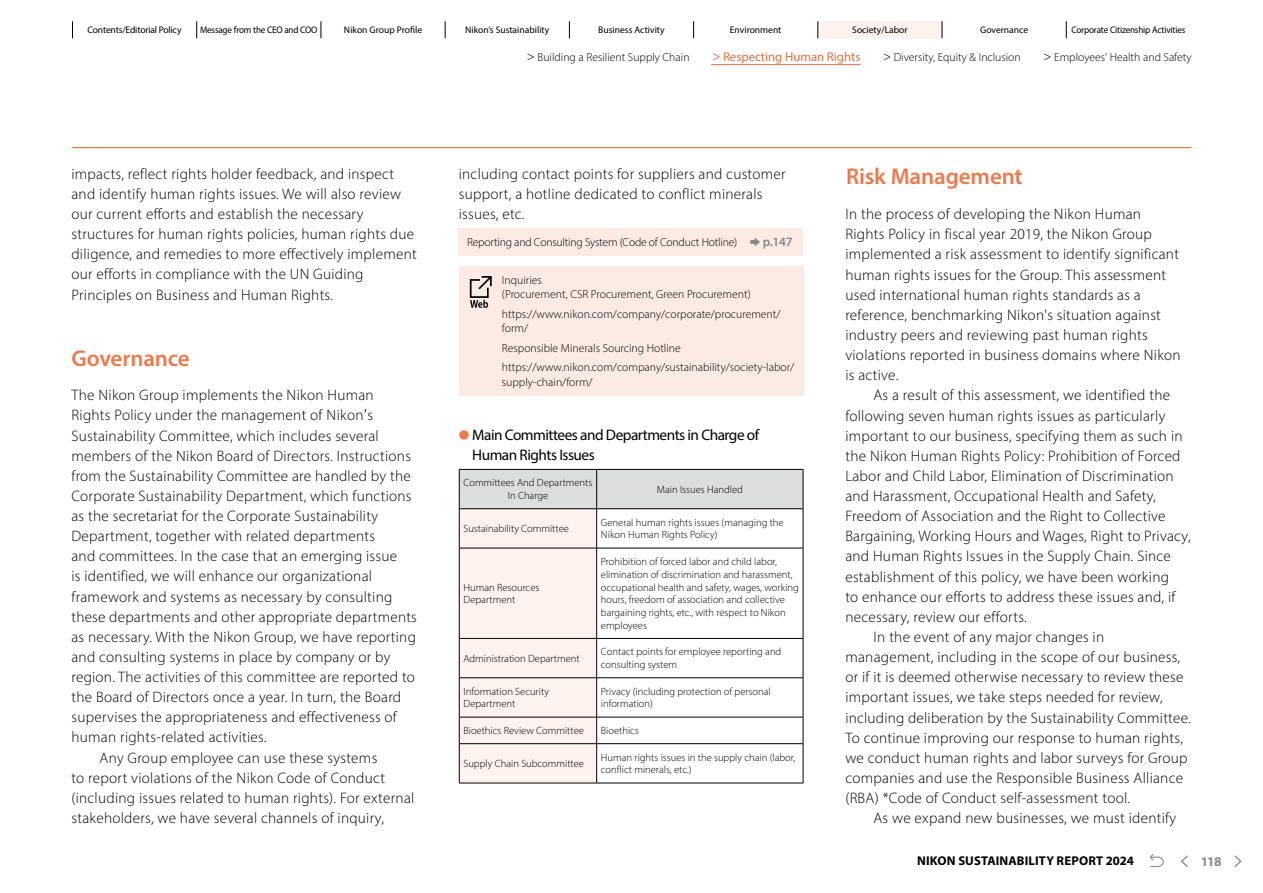
<style>
.page{position:relative;width:1263px;height:893px;background:#fff}
.page>*{position:absolute;margin:0;border:0;box-sizing:border-box;transform-origin:0 0}
.t1{font:600 22.95px "Myriad Pro";letter-spacing:-.005em;color:#eb7a4d}
.t2{font:15.3px "Myriad Pro";letter-spacing:-.035em;color:#000}
.t3{font:300 15.15px/20.1px "Myriad Pro";letter-spacing:.02em;color:#000}
.t4{font:700 13.35px "Myriad Pro";color:#898989}
.t5{font:700 12.75px "Myriad Pro";letter-spacing:.01em;color:#000}
.t6{font:12.75px "Myriad Pro";color:#d97245}
.t7{font:300 11.7px/14.9px "Myriad Pro";color:#000}
.t8{font:300 11.7px "Myriad Pro";letter-spacing:-.02em;color:#000}
.t9{font:10.65px "PUD Shin Go Pr 6 N";color:#eb7a4d}
.t10{font:10.65px "PUD Shin Go Pr 6 N";color:#d97245}
.t11{font:300 10.5px/12.8px "Myriad Pro";color:#000}
.t12{font:9.6px "Myriad Pro";letter-spacing:-.01em;color:#000}
.t13{font:9.6px "Myriad Pro";letter-spacing:-.01em;color:#000;scale:.95 1}
.s1{font-family:"PUD Shin Go Pr 6 N";font-size:10.65px}
.s2{font-family:"PUD Shin Go Pr 6 N";font-size:13.8px}
.s3{font-family:"PUD Shin Go Pr 6 N De";font-weight:700;font-size:10.65px;color:#898989}
.s4{font-weight:600;font-size:12.75px;color:#898989}
</style>
<div class="page">
<div style="left:818px;top:21px;width:124px;height:17px;background:#fdf2ed"></div>
<hr style="left:72px;top:147px;width:1119px;height:1px;background:#eb7a4d">
<div style="left:459px;top:228px;width:344px;height:27px;background:#fcebe4"></div>
<div style="left:459px;top:266px;width:345px;height:129px;background:#fcebe4"></div>
<svg style="left:469px;top:276px;width:23px;height:32px"></svg>
<svg style="left:459px;top:469px;width:345px;height:314px"></svg>
<hr style="left:459px;top:743px;width:138px;height:1px;background:#000">
<hr style="left:459px;top:744px;width:1px;height:39px;background:#000">
<hr style="left:597px;top:743px;width:206px;height:1px;background:#000">
<hr style="left:596px;top:744px;width:1px;height:39px;background:#000">
<hr style="left:803px;top:744px;width:1px;height:39px;background:#000">
<hr style="left:459px;top:783px;width:138px;height:1px;background:#000">
<hr style="left:597px;top:783px;width:206px;height:1px;background:#000">
<hr style="left:711px;top:64px;width:149px;height:1px;background:#d97245">
<svg style="left:72px;top:21px;width:1px;height:17px"></svg>
<svg style="left:196px;top:21px;width:1px;height:17px"></svg>
<svg style="left:693px;top:21px;width:1px;height:17px"></svg>
<svg style="left:445px;top:21px;width:1px;height:17px"></svg>
<svg style="left:942px;top:21px;width:1px;height:17px"></svg>
<svg style="left:321px;top:21px;width:1px;height:17px"></svg>
<svg style="left:817px;top:21px;width:1px;height:17px"></svg>
<svg style="left:569px;top:21px;width:1px;height:17px"></svg>
<svg style="left:1066px;top:21px;width:1px;height:17px"></svg>
<svg style="left:1181px;top:855px;width:7px;height:12px"></svg>
<svg style="left:1234px;top:855px;width:8px;height:12px"></svg>
<svg style="left:1149px;top:854px;width:15px;height:13px"></svg>
<p class="t12" style="left:88px;top:24px;width:95px">Contents/Editorial Policy</p>
<p class="t13" style="left:200px;top:24px;width:125px">Message from the CEO and COO</p>
<p class="t12" style="left:344px;top:24px;width:80px">Nikon Group Profile</p>
<p class="t12" style="left:465px;top:24px;width:86px">Nikons’ Sustainability</p>
<p class="t12" style="left:598px;top:24px;width:68px">Business Activity</p>
<p class="t12" style="left:730px;top:24px;width:53px">Environment</p>
<p class="t12" style="left:852px;top:24px;width:57px">Society/Labor</p>
<p class="t12" style="left:980px;top:24px;width:50px">Governance</p>
<p class="t13" style="left:1071px;top:24px;width:121px">Corporate Citizenship Activities</p>
<p class="t7" style="left:525px;top:50px;width:166px"><span class="s1">＞</span>Building a Resilient Supply Chain</p>
<p class="t6" style="left:723px;top:49px;width:139px">Respecting Human Rights</p>
<p class="t10" style="left:711px;top:52px;width:12px">＞</p>
<p class="t7" style="left:882px;top:50px;width:140px"><span class="s1">＞</span>Diversity, Equity &amp; Inclusion</p>
<p class="t7" style="left:1042px;top:50px;width:151px"><span class="s1">＞</span>Employees' Health and Safety</p>
<p class="t3" style="left:71px;top:164px;width:347px">impacts, reflect rights holder feedback, and inspect and identify human rights issues. We will also review our current efforts and establish the necessary structures for human rights policies, human rights due diligence, and remedies to more effectively implement our efforts in compliance with the UN Guiding Principles on Business and Human Rights.</p>
<h1 class="t1" style="left:72px;top:343px;width:120px">Governance</h1>
<p class="t3" style="left:71px;top:385px;width:347px">The Nikon Group implements the Nikon Human<br>Rights Policy under the management of Nikon<span class="s2">ʼ</span>s Sustainability Committee, which includes several members of the Nikon Board of Directors. Instructions from the Sustainability Committee are handled by the Corporate Sustainability Department, which functions as the secretariat for the Corporate Sustainability Department, together with related departments<br>and committees In. the case that an emerging issue<br>is identified, we will enhance our organizational framework and systems as necessary by consulting these departments and other appropriate departments as necessary. With the Nikon Group, we have reporting and consulting systems in place by company or by region. The activities of this committee are reported to the Board of Directors once a year In. turn, the Board supervises the appropriateness and effectiveness of human rights-related activities.<br><span class="s2">　　</span>Any Group employee can use these systems<br>to report violations of the Nikon Code of Conduct (including issues related to human rights .) For external stakeholders, we have several channels of inquiry,</p>
<p class="t3" style="left:459px;top:164px;width:328px">including contact points for suppliers and customer support a, hotline dedicated to conflict minerals issues, etc.</p>
<h1 class="t1" style="left:846px;top:161px;width:178px">Risk Management</h1>
<p class="t3" style="left:845px;top:204px;width:347px">In the process of developing the Nikon Human<br>Rights Policy in fiscal year 2019, the Nikon Group implemented a risk assessment to identify significant human rights issues for the Group. This assessment used international human rights standards as a reference, benchmarking Nikon s' situation against industry peers and reviewing past human rights violations reported in business domains where Nikon is active.<br><span class="s2">　　</span>As a result of this assessment, we identified the following seven human rights issues as particularly important to our business, specifying them as such in the Nikon Human Rights Policy: Prohibition of Forced Labor and Child Labor, Elimination of Discrimination and Harassment, Occupational Health and Safety, Freedom of Association and the Right to Collective Bargaining, Working Hours and Wages, Right to Privacy, and Human Rights Issues in the Supply Chain. Since establishment of this policy, we have been working<br>to enhance our efforts to address these issues and if, necessary, review our efforts.<br><span class="s2">　　</span>In the event of any major changes in management, including in the scope of our business, or isitif deemed otherwise necessary to review these important issues, we take steps needed for review, including deliberation by the Sustainability Committee.<br>To continue improving our response to human rights, we conduct human rights and labor surveys for Group companies and use the Responsible Business Alliance (RBA) *Code of Conduct self-assessment tool.<br><span class="s2">　　</span>As we expand new businesses, we must identify</p>
<p class="t8" style="left:467px;top:235px;width:327px">Reporting and Consulting System (Code of Conduct Hotline) <span class="s3">➡</span> <span class="s4">p.147</span></p>
<p class="t7" style="left:502px;top:272px;width:250px">Inquiries<br>(Procurement, CSR Procurement, Green Procurement(</p>
<p class="t7" style="left:502px;top:306px;width:280px">https://www.nikon.com/company/corporate/procurement/ form/</p>
<p class="t7" style="left:502px;top:338px;width:294px;line-height:19.2px">Responsible Minerals Sourcing Hotline https://www.nikon.com/company/sustainability/society-labor/</p>
<p class="t7" style="left:502px;top:374px;width:92px">supply-chain/form/</p>
<p class="t2" style="left:472px;top:425px;width:288px">Main Committees and Departments in Charge of</p>
<p class="t9" style="left:459px;top:429px;width:12px">●</p>
<p class="t2" style="left:472px;top:445px;width:124px">Human Rights Issues</p>
<p class="t11" style="left:463px;top:476px;width:130px">Committees And Departments</p>
<p class="t11" style="left:657px;top:483px;width:88px">Main Issues Handled</p>
<p class="t11" style="left:508px;top:489px;width:42px">In Charge</p>
<p class="t11" style="left:601px;top:516px;width:184px">General human rights issues (managing the</p>
<p class="t11" style="left:463px;top:522px;width:107px">Sustainability Committee</p>
<p class="t11" style="left:601px;top:528px;width:118px">Nikon Human Rights Policy(</p>
<p class="t11" style="left:601px;top:555px;width:199px">Prohibition of forced labor and child labor, elimination of discrimination and harassment, occupational health and safety, wages, working hours, freedom of association and collective bargaining rights, etc., with respect to Nikon employees</p>
<p class="t11" style="left:601px;top:645px;width:182px">Contact points for employee reporting and</p>
<p class="t11" style="left:463px;top:580px;width:77px">Human Resources<br>Department</p>
<p class="t11" style="left:463px;top:652px;width:118px">Administration Department</p>
<p class="t11" style="left:601px;top:658px;width:78px">consulting system</p>
<p class="t11" style="left:463px;top:685px;width:87px">Information Security<br>Department</p>
<p class="t11" style="left:601px;top:685px;width:171px">Privacy (including protection of personal information(</p>
<p class="t11" style="left:601px;top:724px;width:39px">Bioethics</p>
<p class="t11" style="left:463px;top:724px;width:122px">Bioethics Review Committee</p>
<p class="t11" style="left:601px;top:751px;width:196px">Human rights issues in the supply chain (labor,</p>
<p class="t11" style="left:463px;top:757px;width:122px">Supply Chain Subcommittee</p>
<p class="t11" style="left:601px;top:763px;width:92px">conflict minerals, etc (.</p>
<p class="t5" style="left:917px;top:852px;width:218px">NIKON SUSTAINABILITY REPORT 2024</p>
<p class="t4" style="left:1201px;top:852px;width:22px">118</p>
</div>
